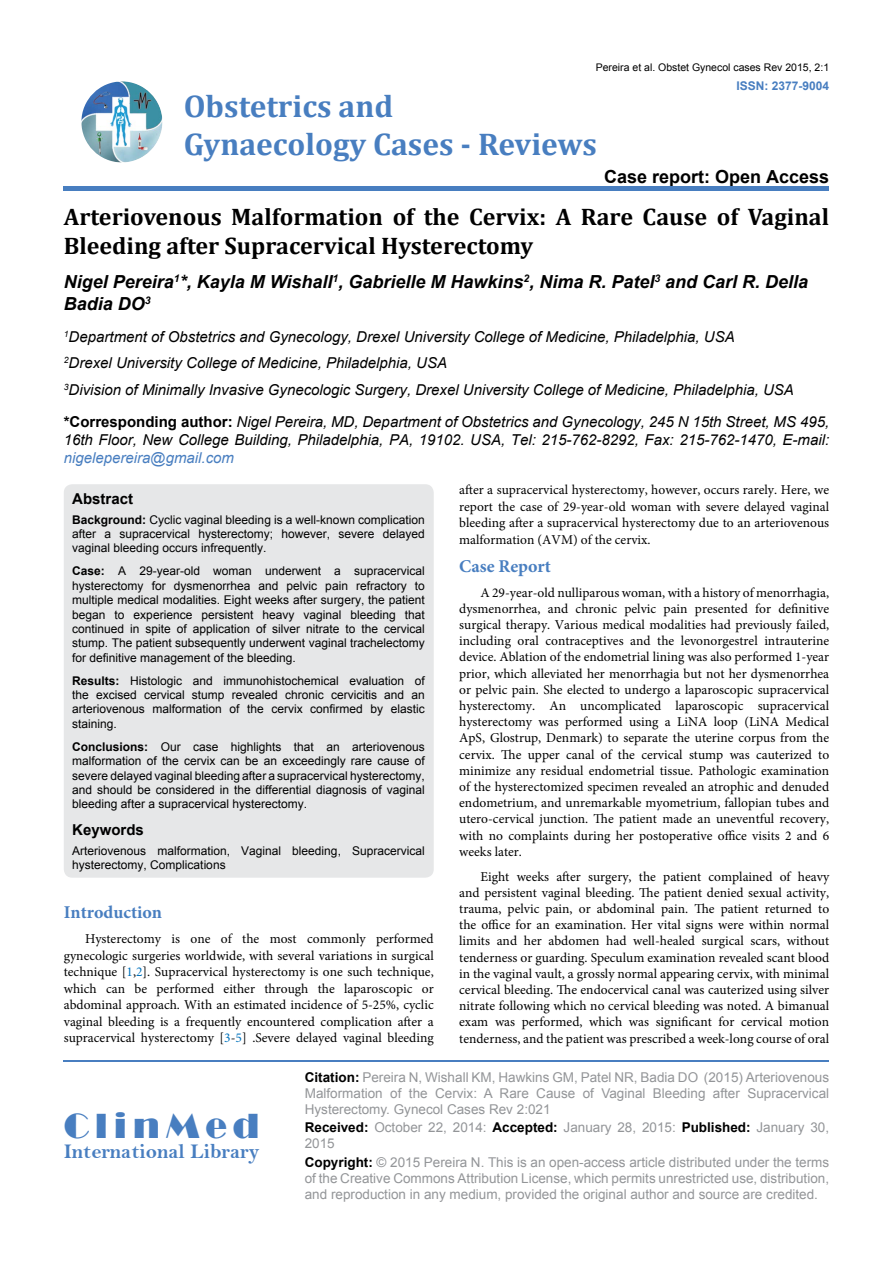
<style>
.page{position:relative;width:893px;height:1263px;background:#fff}
.page>*{position:absolute;margin:0;border:0;box-sizing:border-box;transform-origin:0 0}
.t1{font:36px "Broadway";letter-spacing:.16em;color:#487ec0}
.t2{font:700 31.5px/37.8px "Cambria";color:#487ec0}
.t3{font:700 24px/28.8px "Cambria";color:#000}
.t4{font:21px "Bell MT Bold";color:#487ec0}
.t5{font:italic 700 18px/21.6px "Arial";color:#000}
.t6{font:700 18px "Minion Pro";color:#487ec0}
.t7{font:700 18px "Arial";color:#000}
.t8{font:italic 15px/26.5px "Arial";color:#000}
.t9{font:italic 15px "Arial";color:#487ec0}
.t10{font:700 15px "Arial";color:#000}
.t11{font:13.5px/16.2px "Minion Pro";color:#000;text-align:justify}
.t12{font:13.5px/16.2px "Arial";color:#939598;text-align:justify}
.t13{font:12px/14.4px "Arial";color:#000;text-align:justify}
.t14{font:700 12px "Arial";color:#487ec0}
.t15{font:10.5px "Arial";color:#000}
.s1{font-weight:700;font-style:normal}
.s2{font-weight:700}
.s3{color:#0072bc}
.s4{font-weight:700;color:#000}
</style>
<div class="page">
<img style="left:81px;top:81px;width:81px;height:81px;border-radius:41px">
<div style="left:64px;top:186px;width:765px;height:5px;background:#487ec0"></div>
<hr style="left:64px;top:1060px;width:765px;height:1px;background:#487ec0">
<div style="left:64px;top:484px;width:370px;height:394px;background:#e6e7e8;border-radius:9px"></div>
<p class="t15" style="left:596px;top:61px;width:235px">Pereira et al. Obstet Gynecol cases Rev 2015, 2:1</p>
<p class="t14" style="left:736px;top:77px;width:94px">ISSN: 2377-9004</p>
<h2 class="t2" style="left:184px;top:86px;width:415px">Obstetrics and<br>Gynaecology Cases - Reviews</h2>
<h3 class="t7" style="left:604px;top:164px;width:227px">Case report: Open Access</h3>
<h3 class="t3" style="left:64px;top:201px;width:767px">Arteriovenous Malformation of the Cervix: A Rare Cause of Vaginal<br>Bleeding after Supracervical Hysterectomy</h3>
<h3 class="t5" style="left:64px;top:271px;width:746px">Nigel Pereira<sup>1</sup>*, Kayla M Wishall<sup>1</sup>, Gabrielle M Hawkins<sup>2</sup>, Nima R. Patel<sup>3</sup> and Carl R. Della<br>Badia DO<sup>3</sup></h3>
<p class="t8" style="left:64px;top:323px;width:732px"><sup>1</sup>Department of Obstetrics and Gynecology, Drexel University College of Medicine, Philadelphia, USA<br><sup>2</sup>Drexel University College of Medicine, Philadelphia, USA<br><sup>3</sup>Division of Minimally Invasive Gynecologic Surgery, Drexel University College of Medicine, Philadelphia, USA</p>
<p class="t8" style="left:64px;top:413px;width:767px;line-height:18px"><span class="s1">*Corresponding author:</span> Nigel Pereira, MD, Department of Obstetrics and Gynecology, 245 N 15th Street, MS 495,<br>16th Floor, New College Building, Philadelphia, PA, 19102. USA, Tel: 215-762-8292, Fax: 215-762-1470, E-mail:</p>
<p class="t9" style="left:64px;top:448px;width:172px">nigelepereira@gmail.com</p>
<p class="t11" style="left:459px;top:481px;width:371px">after a supracervical hysterectomy, however, occurs rarely. Here, we report the case of 29-year-old woman with severe delayed vaginal bleeding after a supracervical hysterectomy due to an arteriovenous malformation (AVM) of the cervix.</p>
<h3 class="t6" style="left:459px;top:553px;width:93px">Case Report</h3>
<p class="t11" style="left:459px;top:584px;width:371px;text-indent:21px">A 29-year-old nulliparous woman, with a history of menorrhagia, dysmenorrhea, and chronic pelvic pain presented for definitive surgical therapy. Various medical modalities had previously failed, including oral contraceptives and the levonorgestrel intrauterine device. Ablation of the endometrial lining was also performed 1-year prior, which alleviated her menorrhagia but not her dysmenorrhea or pelvic pain. She elected to undergo a laparoscopic supracervical hysterectomy. An uncomplicated laparoscopic supracervical hysterectomy was performed using a LiNA loop (LiNA Medical ApS, Glostrup, Denmark) to separate the uterine corpus from the cervix. The upper canal of the cervical stump was cauterized to minimize any residual endometrial tissue. Pathologic examination of the hysterectomized specimen revealed an atrophic and denuded endometrium, and unremarkable myometrium, fallopian tubes and utero-cervical junction. The patient made an uneventful recovery, with no complaints during her postoperative office visits 2 and 6 weeks later.</p>
<p class="t11" style="left:459px;top:868px;width:371px;text-indent:21px">Eight weeks after surgery, the patient complained of heavy and persistent vaginal bleeding. The patient denied sexual activity, trauma, pelvic pain, or abdominal pain. The patient returned to the office for an examination. Her vital signs were within normal limits and her abdomen had well-healed surgical scars, without tenderness or guarding. Speculum examination revealed scant blood in the vaginal vault, a grossly normal appearing cervix, with minimal cervical bleeding. The endocervical canal was cauterized using silver nitrate following which no cervical bleeding was noted. A bimanual exam was performed, which was significant for cervical motion tenderness, and the patient was prescribed a week-long course of oral</p>
<p class="t10" style="left:72px;top:488px;width:62px">Abstract</p>
<p class="t13" style="left:72px;top:512px;width:354px"><span class="s2">Background:</span> Cyclic vaginal bleeding is a well-known complication after a supracervical hysterectomy; however, severe delayed vaginal bleeding occurs infrequently.</p>
<p class="t13" style="left:72px;top:564px;width:354px"><span class="s2">Case:</span> A 29-year-old woman underwent a supracervical hysterectomy for dysmenorrhea and pelvic pain refractory to multiple medical modalities. Eight weeks after surgery, the patient began to experience persistent heavy vaginal bleeding that continued in spite of application of silver nitrate to the cervical stump. The patient subsequently underwent vaginal trachelectomy for definitive management of the bleeding.</p>
<p class="t13" style="left:72px;top:673px;width:354px"><span class="s2">Results:</span> Histologic and immunohistochemical evaluation of the excised cervical stump revealed chronic cervicitis and an arteriovenous malformation of the cervix confirmed by elastic staining.</p>
<p class="t13" style="left:72px;top:739px;width:354px"><span class="s2">Conclusions:</span> Our case highlights that an arteriovenous malformation of the cervix can be an exceedingly rare cause of severe delayed vaginal bleeding after a supracervical hysterectomy, and should be considered in the differential diagnosis of vaginal bleeding after a supracervical hysterectomy.</p>
<p class="t10" style="left:72px;top:819px;width:73px">Keywords</p>
<p class="t13" style="left:72px;top:843px;width:354px">Arteriovenous malformation, Vaginal bleeding, Supracervical hysterectomy, Complications</p>
<h3 class="t6" style="left:64px;top:900px;width:100px">Introduction</h3>
<p class="t11" style="left:64px;top:931px;width:371px;text-indent:21px">Hysterectomy is one of the most commonly performed gynecologic surgeries worldwide, with several variations in surgical technique [<span class="s3">1</span>,<span class="s3">2</span>]. Supracervical hysterectomy is one such technique, which can be performed either through the laparoscopic or abdominal approach. With an estimated incidence of 5-25%, cyclic vaginal bleeding is a frequently encountered complication after a supracervical hysterectomy [<span class="s3">3</span>-<span class="s3">5</span>] .Severe delayed vaginal bleeding</p>
<h1 class="t1" style="left:64px;top:1105px;width:197px">ClinMed</h1>
<h3 class="t4" style="left:64px;top:1139px;width:197px">International Library</h3>
<p class="t12" style="left:305px;top:1068px;width:526px"><span class="s4">Citation:</span> Pereira N, Wishall KM, Hawkins GM, Patel NR, Badia DO (2015) Arteriovenous Malformation of the Cervix: A Rare Cause of Vaginal Bleeding after Supracervical Hysterectomy. Gynecol Cases Rev 2:021</p>
<p class="t12" style="left:305px;top:1119px;width:526px"><span class="s4">Received:</span> October 22, 2014: <span class="s4">Accepted:</span> January 28, 2015: <span class="s4">Published:</span> January 30,<br>2015</p>
<p class="t12" style="left:305px;top:1154px;width:526px"><span class="s4">Copyright:</span> © 2015 Pereira N. This is an open-access article distributed under the terms of the Creative Commons Attribution License, which permits unrestricted use, distribution, and reproduction in any medium, provided the original author and source are credited.</p>
</div>
